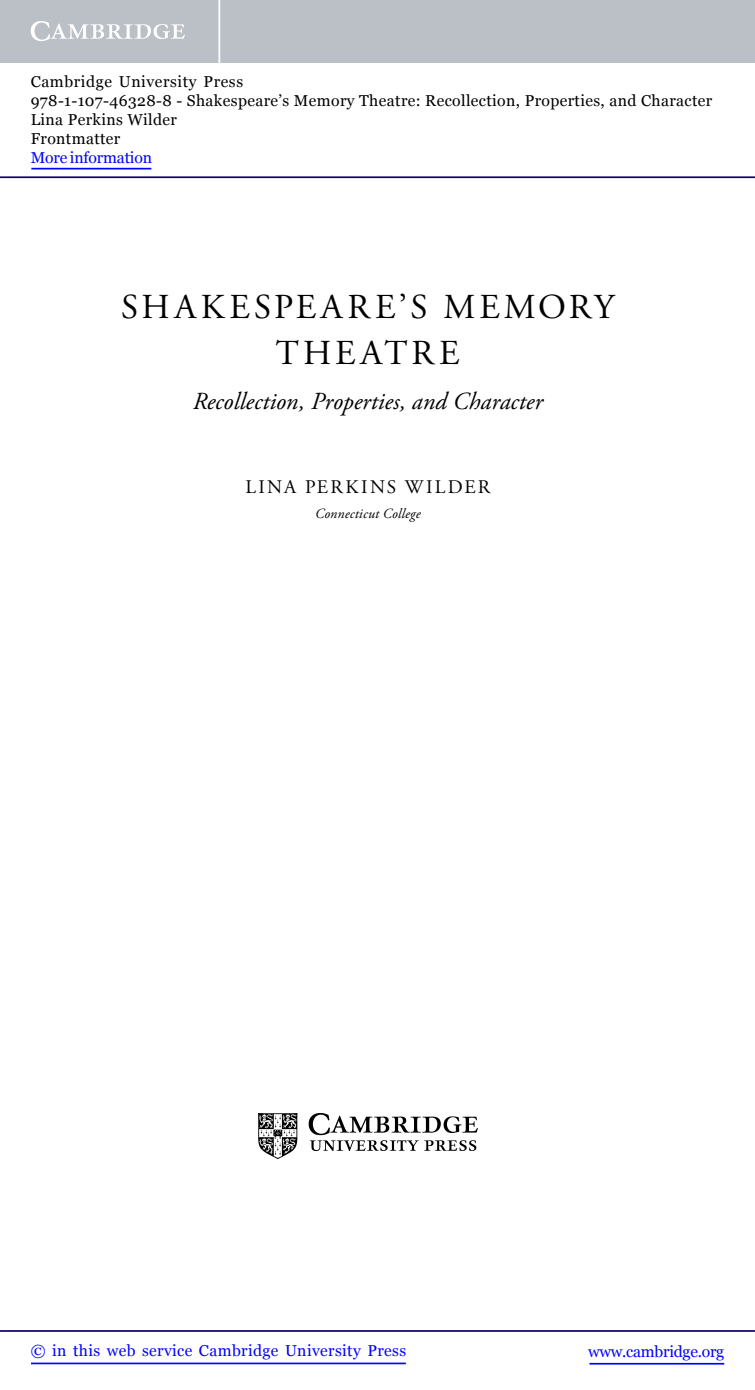
<style>
.page{position:relative;width:755px;height:1390px;background:#fff}
.page>*{position:absolute;margin:0;border:0;box-sizing:border-box;transform-origin:0 0}
.t1{font:35px/45.5px "Adobe Garamond Pro";letter-spacing:.115em;color:#000;text-align:center}
.t2{font:italic 24.5px "Adobe Garamond Pro";color:#000}
.t3{font:19.25px "Adobe Garamond Pro";letter-spacing:.115em;color:#000}
.t4{font:15.75px/18.9px "Georgia";letter-spacing:.025em;color:#000}
.t5{font:15.75px "Georgia";letter-spacing:.025em;color:#00f}
.t6{font:15.75px "Georgia";letter-spacing:-.015em;color:#00f}
.t7{font:15.75px "Georgia";letter-spacing:-.01em;color:#00f}
.t8{font:italic 14px "Adobe Garamond Pro";letter-spacing:.015em;color:#000}
</style>
<div class="page">
<img style="left:258px;top:1113px;width:219px;height:46px">
<hr style="left:589px;top:1363px;width:134px;height:1px;background:#00f">
<hr style="left:0;top:1330px;width:754px;height:2px;background:#150666">
<hr style="left:31px;top:1362px;width:374px;height:2px;background:#00f">
<div style="left:0;top:0;width:754px;height:63px;background:#bac0c6"></div>
<svg style="left:31px;top:21px;width:154px;height:20px"></svg>
<hr style="left:218px;top:0;width:2px;height:63px;background:#fff">
<hr style="left:0;top:176px;width:754px;height:2px;background:#150666">
<hr style="left:31px;top:168px;width:120px;height:1px;background:#00f">
<p class="t4" style="left:31px;top:73px;width:682px">Cambridge University Press<br>978-1-107-46328-8 - Shakespeare’s Memory Theatre: Recollection, Properties, and Character Lina Perkins Wilder<br>Frontmatter</p>
<p class="t7" style="left:31px;top:148px;width:123px">More information</p>
<h1 class="t1" style="left:121px;top:287px;width:494px">SHAKESPEARE’S MEMORY<br>THEATRE</h1>
<h2 class="t2" style="left:192px;top:391px;width:351px">Recollection, Properties, and Character</h2>
<p class="t3" style="left:245px;top:479px;width:246px">LINA PERKINS WILDER</p>
<p class="t8" style="left:315px;top:508px;width:107px">Connecticut College</p>
<p class="t5" style="left:31px;top:1341px;width:376px">© in this web service Cambridge University Press</p>
<p class="t6" style="left:588px;top:1341px;width:137px">www.cambridge.org</p>
</div>
